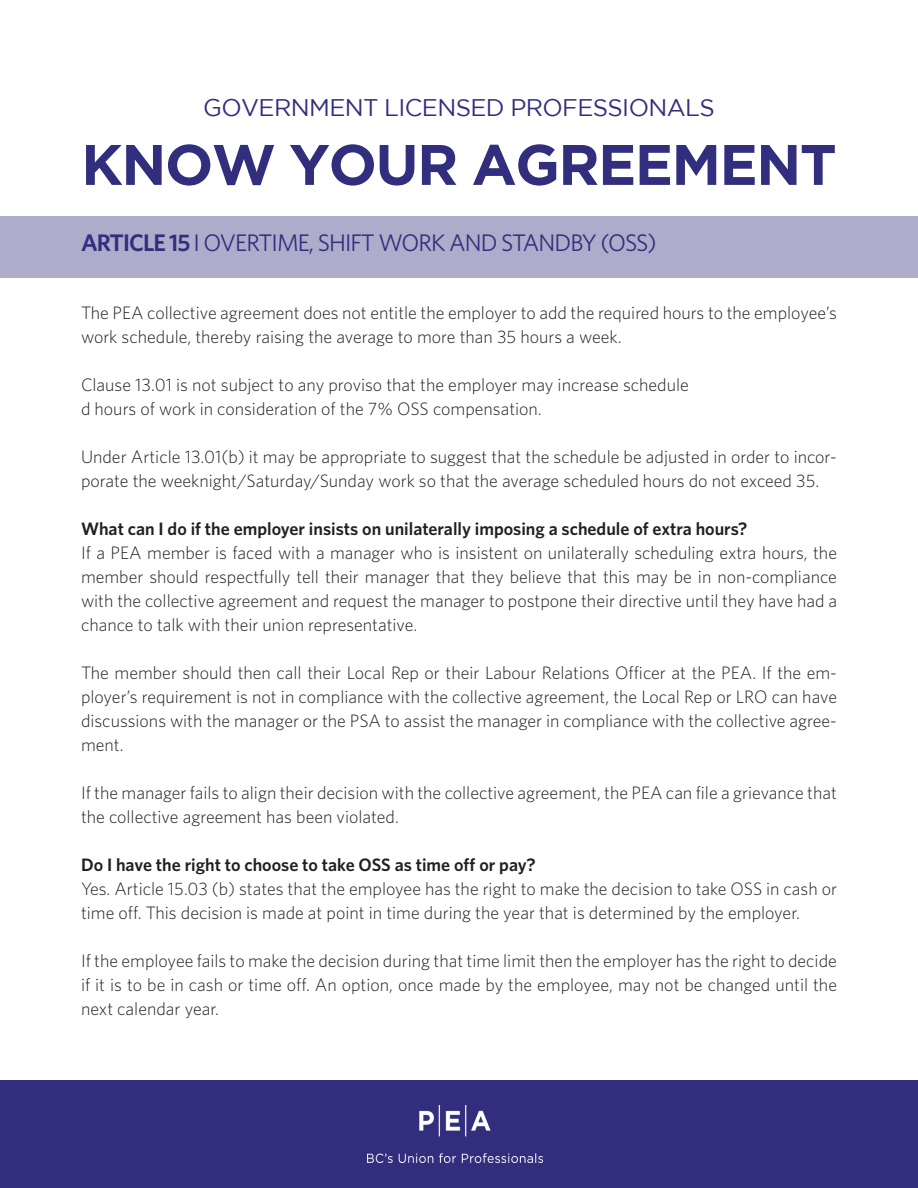
<style>
.page{position:relative;width:918px;height:1188px;background:#fff}
.page>*{position:absolute;margin:0;border:0;box-sizing:border-box;transform-origin:0 0}
.t1{font:700 57px "Gotham";letter-spacing:-.025em;color:#322e7e}
.t2{font:24px "Whitney";letter-spacing:-.04em;color:#322e7e}
.t3{font:24px "Gotham";letter-spacing:-.025em;color:#322e7e}
.t4{font:300 18px/24px "Whitney";color:#231f20}
.t5{font:600 18px "Whitney";color:#231f20}
.s1{font-weight:600}
</style>
<div class="page">
<div style="left:0;top:216px;width:918px;height:61px;background:#adaccb"></div>
<div style="left:0;top:1080px;width:918px;height:108px;background:#322e7e"></div>
<img style="left:368px;top:1105px;width:174px;height:57px">
<p class="t3" style="left:203px;top:95px;width:513px">GOVERNMENT LICENSED PROFESSIONALS</p>
<p class="t1" style="left:81px;top:132px;width:757px">KNOW YOUR AGREEMENT</p>
<p class="t2" style="left:81px;top:229px;width:577px"><span class="s1">ARTICLE 15</span> I OVERTIME, SHIFT WORK AND STANDBY (OSS)</p>
<p class="t4" style="left:81px;top:300px;width:758px">The PEA collective agreement does not entitle the employer to add the required hours to the employee’s work schedule, thereby raising the average to more than 35 hours a week.</p>
<p class="t4" style="left:81px;top:372px;width:609px">Clause 13.01 is not subject to any proviso that the employer may increase schedule</p>
<p class="t4" style="left:81px;top:396px;width:462px">d hours of work in consideration of the 7% OSS compensation.</p>
<p class="t4" style="left:81px;top:444px;width:758px">Under Article 13.01(b) it may be appropriate to suggest that the schedule be adjusted in order to incor&shy;porate the weeknight/Saturday/Sunday work so that the average scheduled hours do not exceed 35.</p>
<p class="t5" style="left:81px;top:518px;width:668px">What can I do if the employer insists on unilaterally imposing a schedule of extra hours?</p>
<p class="t4" style="left:81px;top:540px;width:758px;text-align:justify">If a PEA member is faced with a manager who is insistent on unilaterally scheduling extra hours, the member should respectfully tell their manager that they believe that this may be in non-compliance with the collective agreement and request the manager to postpone their directive until they have had a chance to talk with their union representative.</p>
<p class="t4" style="left:81px;top:660px;width:758px;text-align:justify">The member should then call their Local Rep or their Labour Relations Officer at the PEA. If the em&shy;ployer’s requirement is not in compliance with the collective agreement, the Local Rep or LRO can have discussions with the manager or the PSA to assist the manager in compliance with the collective agree&shy;ment.</p>
<p class="t4" style="left:81px;top:780px;width:757px">If the manager fails to align their decision with the collective agreement, the PEA can file a grievance that the collective agreement has been violated.</p>
<p class="t5" style="left:81px;top:854px;width:456px">Do I have the right to choose to take OSS as time off or pay?</p>
<p class="t4" style="left:81px;top:876px;width:758px">Yes. Article 15.03 (b) states that the employee has the right to make the decision to take OSS in cash or time off. This decision is made at point in time during the year that is determined by the employer.</p>
<p class="t4" style="left:81px;top:948px;width:758px;text-align:justify">If the employee fails to make the decision during that time limit then the employer has the right to decide if it is to be in cash or time off. An option, once made by the employee, may not be changed until the next calendar year.</p>
</div>
